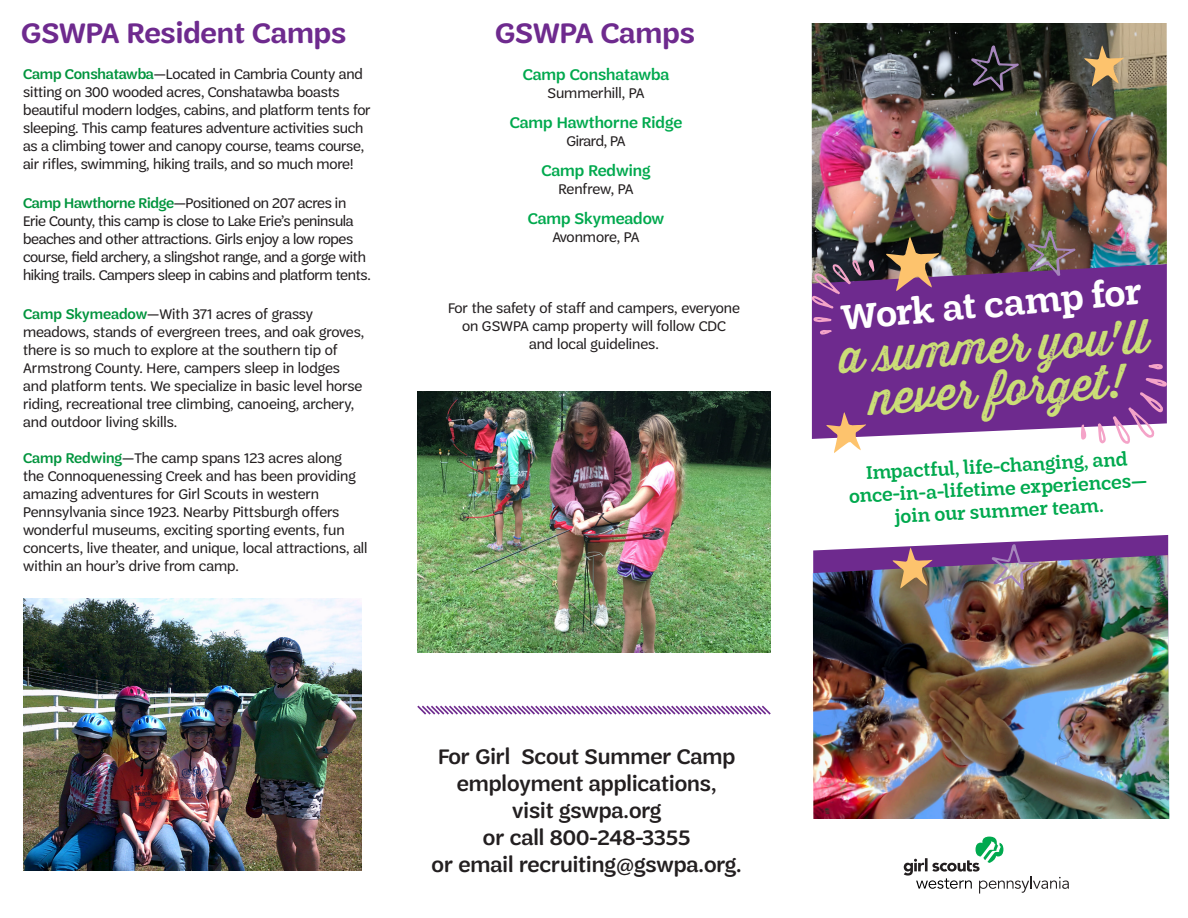
<style>
.page{position:relative;width:1188px;height:918px;background:#fff}
.page>*{position:absolute;margin:0;border:0;box-sizing:border-box;transform-origin:0 0}
.t1{font:46.05px/43.7px "Thirsty Rough Reg One";color:#cbde77;text-align:center}
.head_-_thirsty_-_40p{font:600 37.35px "Trefoil Slab";color:#fff}
.t2{font:600 30px "Trefoil Sans";color:#6e2a8e}
.t3{font:500 22.5px/27px "Trefoil Sans";color:#231f20;text-align:center}
.subhead_-_trefoil_sl{font:500 19.5px/22.5px "Trefoil Slab";color:#00a94e;text-align:center}
.t4{font:500 16.5px "Trefoil Sans";color:#00a94e}
.t5{font:15px/18px "Trefoil Sans";letter-spacing:-.01em;color:#231f20}
.t6{font:15px "Trefoil Sans";letter-spacing:-.03em;color:#231f20}
.s1{font-weight:500;color:#00943d}
</style>
<div class="page">
<svg style="left:813px;top:535px;width:355px;height:20px;fill:#6e2a8e"></svg>
<div style="left:812px;top:284px;width:355px;height:155px;background:#6e2a8e"></div>
<svg style="left:417px;top:705px;width:354px;height:10px"></svg>
<svg style="left:904px;top:837px;width:165px;height:57px"></svg>
<img style="left:23px;top:599px;width:339px;height:272px">
<img style="left:417px;top:391px;width:354px;height:261px">
<img style="left:812px;top:23px;width:355px;height:261px">
<svg style="left:813px;top:317px;width:18px;height:5px"></svg>
<svg style="left:812px;top:260px;width:50px;height:48px;background:#72467b"></svg>
<svg style="left:869px;top:259px;width:5px;height:13px"></svg>
<svg style="left:820px;top:330px;width:12px;height:5px"></svg>
<svg style="left:1113px;top:378px;width:54px;height:66px"></svg>
<svg style="left:1098px;top:423px;width:8px;height:20px"></svg>
<svg style="left:1081px;top:424px;width:5px;height:16px"></svg>
<svg style="left:1149px;top:364px;width:14px;height:6px"></svg>
<svg style="left:886px;top:237px;width:53px;height:54px;background:#866559"></svg>
<svg style="left:1028px;top:230px;width:48px;height:46px;background:#776462"></svg>
<svg style="left:1084px;top:45px;width:40px;height:41px;background:#a18a64"></svg>
<svg style="left:971px;top:45px;width:48px;height:46px;background:#2f2e32"></svg>
<svg style="left:826px;top:412px;width:40px;height:41px"></svg>
<img style="left:813px;top:555px;width:356px;height:264px">
<svg style="left:893px;top:548px;width:39px;height:40px;background:#a5776f"></svg>
<svg style="left:992px;top:544px;width:47px;height:46px;background:#946e8e"></svg>
<p class="t2" style="left:21px;top:17px;width:327px">GSWPA Resident Camps</p>
<p class="t5" style="left:23px;top:65px;width:349px"><span class="s1">Camp Conshatawba</span>—Located in Cambria County and sitting on 300 wooded acres, Conshatawba boasts beautiful modern lodges, cabins, and platform tents for sleeping. This camp features adventure activities such as a climbing tower and canopy course, teams course, air rifles, swimming, hiking trails, and so much more!</p>
<p class="t5" style="left:23px;top:194px;width:349px"><span class="s1">Camp Hawthorne Ridge</span>—Positioned on 207 acres in Erie County, this camp is close to Lake Erie’s peninsula beaches and other attractions. Girls enjoy a low ropes course, field archery, a slingshot range, and a gorge with hiking trails. Campers sleep in cabins and platform tents.</p>
<p class="t5" style="left:23px;top:305px;width:343px"><span class="s1">Camp Skymeadow</span>—With 371 acres of grassy meadows, stands of evergreen trees, and oak groves, there is so much to explore at the southern tip of Armstrong County. Here, campers sleep in lodges and platform tents. We specialize in basic level horse riding, recreational tree climbing, canoeing, archery, and outdoor living skills.</p>
<p class="t5" style="left:23px;top:449px;width:346px"><span class="s1">Camp Redwing</span>—The camp spans 123 acres along<br>the Connoquenessing Creek and has been providing amazing adventures for Girl Scouts in western Pennsylvania since 1923. Nearby Pittsburgh offers wonderful museums, exciting sporting events, fun concerts, live theater, and unique, local attractions, all within an hour’s drive from camp.</p>
<p class="t2" style="left:495px;top:17px;width:201px">GSWPA Camps</p>
<p class="t4" style="left:523px;top:66px;width:148px">Camp Conshatawba</p>
<p class="t5" style="left:548px;top:84px;width:99px">Summerhill, PA</p>
<p class="t4" style="left:510px;top:114px;width:174px">Camp Hawthorne Ridge</p>
<p class="t6" style="left:566px;top:133px;width:61px">Girard, PA</p>
<p class="t4" style="left:542px;top:162px;width:111px">Camp Redwing</p>
<p class="t5" style="left:559px;top:180px;width:77px">Renfrew, PA</p>
<p class="t4" style="left:528px;top:210px;width:138px">Camp Skymeadow</p>
<p class="t5" style="left:552px;top:228px;width:89px">Avonmore, PA</p>
<p class="t5" style="left:448px;top:299px;width:293px">For the safety of staff and campers, everyone</p>
<p class="t5" style="left:462px;top:317px;width:265px">on GSWPA camp property will follow CDC</p>
<p class="t5" style="left:529px;top:335px;width:131px">and local guidelines.</p>
<p class="t3" style="left:438px;top:743px;width:299px">For Girl Scout Summer Camp employment applications,</p>
<p class="t3" style="left:512px;top:797px;width:151px">visit gswpa.org</p>
<p class="t3" style="left:483px;top:824px;width:209px">or call 800-248-3355</p>
<p class="t3" style="left:432px;top:851px;width:312px">or email recruiting@gswpa.org.</p>
<p class="head_-_thirsty_-_40p" style="left:839px;top:297px;width:304px;rotate:-5deg">Work at camp for</p>
<p class="t1" style="left:838px;top:335px;width:311px;rotate:-4deg">a summer you'll never forget!</p>
<p class="subhead_-_trefoil_sl" style="left:847px;top:463px;width:300px;rotate:-3deg">Impactful, life-changing, and once-in-a-lifetime experiences— join our summer team.</p>
</div>
